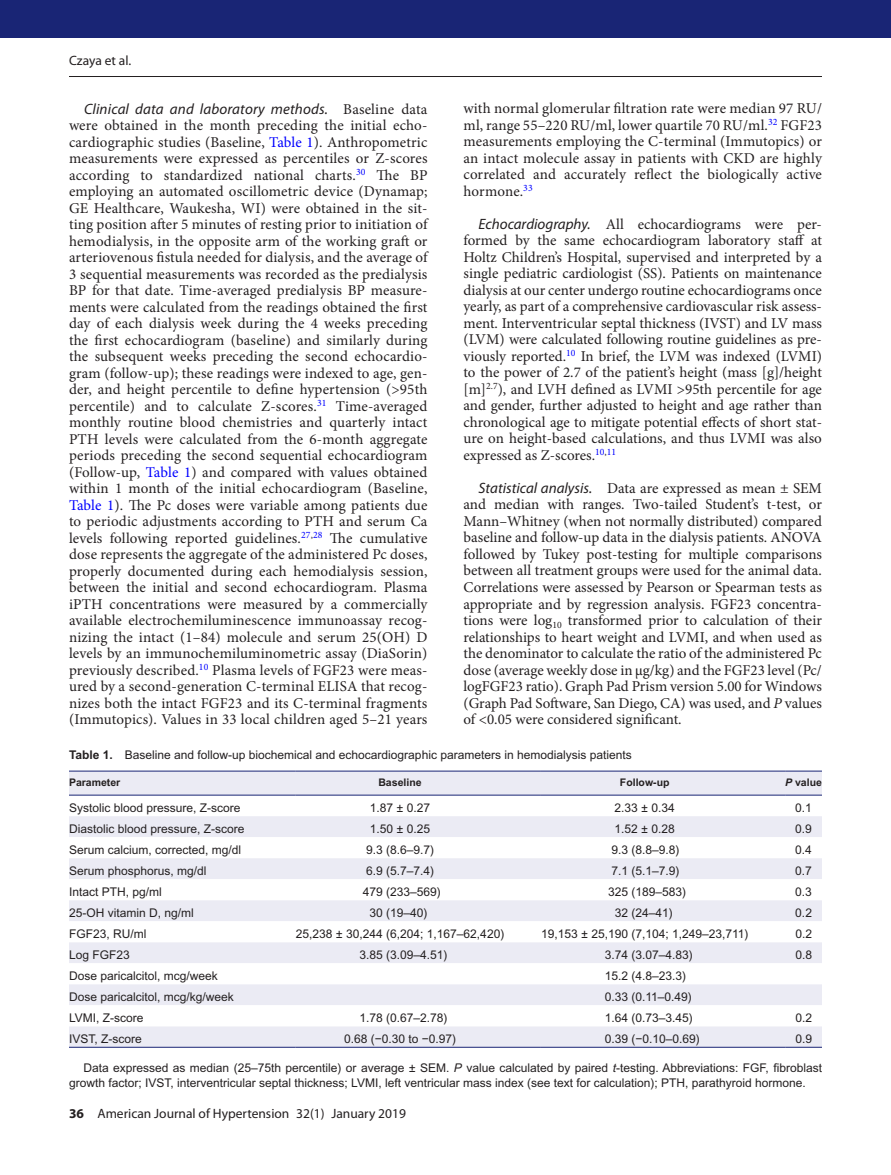
<style>
.page{position:relative;width:891px;height:1175px;background:#fff}
.page>*{position:absolute;margin:0;border:0;box-sizing:border-box;transform-origin:0 0}
.t1{font:15px/16.5px "Minion Pro";letter-spacing:.005em;color:#231f20;text-align:justify}
.t2{font:italic 15px "Myriad Pro";letter-spacing:.01em;color:#231f20}
.t3{font:13.5px "Myriad Pro";color:#231f20}
.t4{font:12px/15px "Arial MT Std";color:#231f20}
.t5{font:700 10.5px "Arial MT Std";color:#231f20}
.s1{font-family:"Minion Pro";font-style:normal}
.s2{color:#00f}
.s3{font-family:"Myriad Pro";font-style:italic}
.s4{font-style:italic}
.s5{font-weight:700}
</style>
<div class="page">
<hr style="left:69px;top:76px;width:753px;height:1px;background:#231f20">
<div style="left:0;top:0;width:891px;height:38px;background:#192575"></div>
<div style="left:69px;top:771px;width:753px;height:275px;background:#ebebf4"></div>
<svg style="left:69px;top:795px;width:753px;height:231px"></svg>
<hr style="left:69px;top:770px;width:227px;height:1px;background:#192575">
<hr style="left:296px;top:770px;width:245px;height:1px;background:#192575">
<hr style="left:541px;top:770px;width:244px;height:1px;background:#192575">
<hr style="left:785px;top:770px;width:37px;height:1px;background:#192575">
<hr style="left:69px;top:1046px;width:227px;height:1px;background:#192575">
<hr style="left:296px;top:1046px;width:245px;height:1px;background:#192575">
<hr style="left:541px;top:1046px;width:244px;height:1px;background:#192575">
<hr style="left:785px;top:1046px;width:37px;height:1px;background:#192575">
<hr style="left:69px;top:794px;width:227px;height:1px;background:#192575">
<hr style="left:296px;top:794px;width:245px;height:1px;background:#192575">
<hr style="left:541px;top:794px;width:244px;height:1px;background:#192575">
<hr style="left:785px;top:794px;width:37px;height:1px;background:#192575">
<p class="t3" style="left:69px;top:52px;width:64px">Czaya et al.</p>
<p class="t2" style="left:84px;top:99px;width:345px">Clinical data and laboratory methods. <span class="s1">Baseline data</span></p>
<p class="t1" style="left:69px;top:117px;width:360px">were obtained in the month preceding the initial echo&shy;cardiographic studies (Baseline, <span class="s2">Table 1</span>). Anthropometric measurements were expressed as percentiles or Z-scores according to standardized national charts.<sup>30</sup> The BP employing an automated oscillometric device (Dynamap; GE Healthcare, Waukesha, WI) were obtained in the sit&shy;ting position after 5 minutes of resting prior to initiation of hemodialysis, in the opposite arm of the working graft or arteriovenous fistula needed for dialysis, and the average of 3 sequential measurements was recorded as the predialysis BP for that date. Time-averaged predialysis BP measure&shy;ments were calculated from the readings obtained the first day of each dialysis week during the 4 weeks preceding the first echocardiogram (baseline) and similarly during the subsequent weeks preceding the second echocardio&shy;gram (follow-up); these readings were indexed to age, gen&shy;der, and height percentile to define hypertension (&gt;95th percentile) and to calculate Z-scores.<sup>31</sup> Time-averaged monthly routine blood chemistries and quarterly intact PTH levels were calculated from the 6-month aggregate periods preceding the second sequential echocardiogram (Follow-up, <span class="s2">Table 1</span>) and compared with values obtained within 1 month of the initial echocardiogram (Baseline, <span class="s2">Table 1</span>). The Pc doses were variable among patients due to periodic adjustments according to PTH and serum Ca levels following reported guidelines.<sup>27</sup><sup>,</sup><sup>28</sup> The cumulative dose represents the aggregate of the administered Pc doses, properly documented during each hemodialysis session, between the initial and second echocardiogram. Plasma iPTH concentrations were measured by a commercially available electrochemiluminescence immunoassay recog&shy;nizing the intact (1–84) molecule and serum 25(OH) D levels by an immunochemiluminometric assay (DiaSorin) previously described.<sup>10</sup> Plasma levels of FGF23 were meas&shy;ured by a second-generation C-terminal ELISA that recog&shy;nizes both the intact FGF23 and its C-terminal fragments (Immutopics). Values in 33 local children aged 5–21 years</p>
<p class="t1" style="left:463px;top:100px;width:360px">with normal glomerular filtration rate were median 97 RU/ ml, range 55–220 RU/ml, lower quartile 70 RU/ml.<sup>32</sup> FGF23 measurements employing the C-terminal (Immutopics) or an intact molecule assay in patients with CKD are highly correlated and accurately reflect the biologically active hormone.<sup>33</sup></p>
<p class="t1" style="left:463px;top:216px;width:360px;text-indent:15px"><span class="s3">Echocardiography.</span> All echocardiograms were per&shy;formed by the same echocardiogram laboratory staff at Holtz Children’s Hospital, supervised and interpreted by a single pediatric cardiologist (SS). Patients on maintenance dialysis at our center undergo routine echocardiograms once yearly, as part of a comprehensive cardiovascular risk assess&shy;ment. Interventricular septal thickness (IVST) and LV mass (LVM) were calculated following routine guidelines as pre&shy;viously reported.<sup>10</sup> In brief, the LVM was indexed (LVMI) to the power of 2.7 of the patient’s height (mass [g]/height [m]<sup>2.7</sup>), and LVH defined as LVMI &gt;95th percentile for age and gender, further adjusted to height and age rather than chronological age to mitigate potential effects of short stat&shy;ure on height-based calculations, and thus LVMI was also expressed as Z-scores.<sup>10</sup><sup>,</sup><sup>11</sup></p>
<p class="t1" style="left:463px;top:480px;width:360px;text-indent:15px"><span class="s3">Statistical analysis.</span> Data are expressed as mean ± SEM and median with ranges. Two-tailed Student’s t-test, or Mann–Whitney (when not normally distributed) compared baseline and follow-up data in the dialysis patients. ANOVA followed by Tukey post-testing for multiple comparisons between all treatment groups were used for the animal data.<br>Correlations were assessed by Pearson or Spearman tests as appropriate and by regression analysis. FGF23 concentra&shy;tions were log<sub>10</sub> transformed prior to calculation of their relationships to heart weight and LVMI, and when used as the denominator to calculate the ratio of the administered Pc dose (average weekly dose in µg/kg) and the FGF23 level (Pc/ logFGF23 ratio). Graph Pad Prism version 5.00 for Windows (Graph Pad Software, San Diego, CA) was used, and <span class="s4">P</span> values of &lt;0.05 were considered significant.</p>
<p class="t4" style="left:69px;top:747px;width:564px"><span class="s5">Table 1.</span> Baseline and follow-up biochemical and echocardiographic parameters in hemodialysis patients</p>
<p class="t5" style="left:69px;top:776px;width:53px">Parameter</p>
<p class="t5" style="left:378px;top:776px;width:45px">Baseline</p>
<p class="t5" style="left:620px;top:776px;width:51px">Follow-up</p>
<p class="t5" style="left:785px;top:776px;width:38px"><span class="s4">P</span> value</p>
<p class="t4" style="left:69px;top:799px;width:173px">Systolic blood pressure, Z-score</p>
<p class="t4" style="left:370px;top:799px;width:62px">1.87 ± 0.27</p>
<p class="t4" style="left:614px;top:799px;width:62px">2.33 ± 0.34</p>
<p class="t4" style="left:795px;top:799px;width:18px">0.1</p>
<p class="t4" style="left:69px;top:820px;width:177px">Diastolic blood pressure, Z-score</p>
<p class="t4" style="left:370px;top:820px;width:62px">1.50 ± 0.25</p>
<p class="t4" style="left:614px;top:820px;width:62px">1.52 ± 0.28</p>
<p class="t4" style="left:795px;top:820px;width:18px">0.9</p>
<p class="t4" style="left:69px;top:841px;width:174px">Serum calcium, corrected, mg/dl</p>
<p class="t4" style="left:366px;top:841px;width:70px">9.3 (8.6–9.7)</p>
<p class="t4" style="left:611px;top:841px;width:70px">9.3 (8.8–9.8)</p>
<p class="t4" style="left:795px;top:841px;width:18px">0.4</p>
<p class="t4" style="left:69px;top:862px;width:139px">Serum phosphorus, mg/dl</p>
<p class="t4" style="left:366px;top:862px;width:70px">6.9 (5.7–7.4)</p>
<p class="t4" style="left:611px;top:862px;width:70px">7.1 (5.1–7.9)</p>
<p class="t4" style="left:795px;top:862px;width:18px">0.7</p>
<p class="t4" style="left:69px;top:883px;width:94px">Intact PTH, pg/ml</p>
<p class="t4" style="left:363px;top:883px;width:80px">479 (233–569)</p>
<p class="t4" style="left:608px;top:883px;width:80px">325 (189–583)</p>
<p class="t4" style="left:795px;top:883px;width:18px">0.3</p>
<p class="t4" style="left:69px;top:904px;width:126px">25-OH vitamin D, ng/ml</p>
<p class="t4" style="left:369px;top:904px;width:60px">30 (19–40)</p>
<p class="t4" style="left:615px;top:904px;width:60px">32 (24–41)</p>
<p class="t4" style="left:795px;top:904px;width:18px">0.2</p>
<p class="t4" style="left:69px;top:925px;width:79px">FGF23, RU/ml</p>
<p class="t4" style="left:296px;top:925px;width:210px">25,238 ± 30,244 (6,204; 1,167–62,420)</p>
<p class="t4" style="left:541px;top:925px;width:209px">19,153 ± 25,190 (7,104; 1,249–23,711)</p>
<p class="t4" style="left:795px;top:925px;width:18px">0.2</p>
<p class="t4" style="left:69px;top:946px;width:62px">Log FGF23</p>
<p class="t4" style="left:360px;top:946px;width:90px">3.85 (3.09–4.51)</p>
<p class="t4" style="left:605px;top:946px;width:90px">3.74 (3.07–4.83)</p>
<p class="t4" style="left:795px;top:946px;width:18px">0.8</p>
<p class="t4" style="left:69px;top:967px;width:150px">Dose paricalcitol, mcg/week</p>
<p class="t4" style="left:605px;top:967px;width:83px">15.2 (4.8–23.3)</p>
<p class="t4" style="left:69px;top:988px;width:166px">Dose paricalcitol, mcg/kg/week</p>
<p class="t4" style="left:605px;top:988px;width:89px">0.33 (0.11–0.49)</p>
<p class="t4" style="left:69px;top:1009px;width:76px">LVMI, Z-score</p>
<p class="t4" style="left:360px;top:1009px;width:90px">1.78 (0.67–2.78)</p>
<p class="t4" style="left:605px;top:1009px;width:90px">1.64 (0.73–3.45)</p>
<p class="t4" style="left:795px;top:1009px;width:18px">0.2</p>
<p class="t4" style="left:69px;top:1030px;width:74px">IVST, Z-score</p>
<p class="t4" style="left:344px;top:1030px;width:114px">0.68 (−0.30 to −0.97)</p>
<p class="t4" style="left:605px;top:1030px;width:97px">0.39 (−0.10–0.69)</p>
<p class="t4" style="left:795px;top:1030px;width:18px">0.9</p>
<p class="t4" style="left:69px;top:1059px;width:754px;text-indent:14px">Data expressed as median (25–75th percentile) or average ± SEM. <span class="s4">P</span> value calculated by paired <span class="s4">t</span>-testing. Abbreviations: FGF, fibroblast growth factor; IVST, interventricular septal thickness; LVMI, left ventricular mass index (see text for calculation); PTH, parathyroid hormone.</p>
<p class="t3" style="left:69px;top:1105px;width:338px"><span class="s5">36</span> American Journal of Hypertension 32(1) January 2019</p>
</div>
